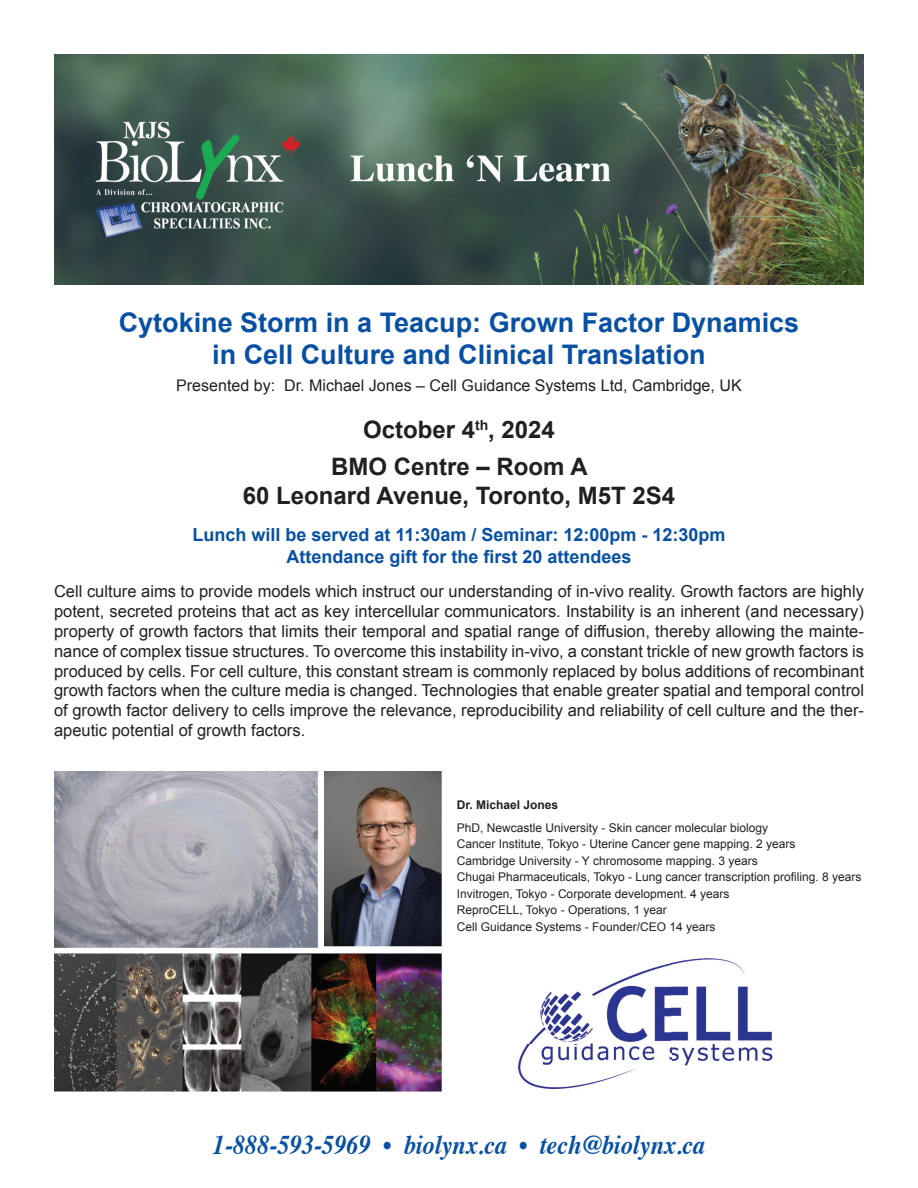
<style>
.page{position:relative;width:918px;height:1188px;background:#fff}
.page>*{position:absolute;margin:0;border:0;box-sizing:border-box;transform-origin:0 0}
.t1{font:700 27px/32.4px "Arial";color:#0850a3;text-align:center}
.t2{font:italic 700 27px "Times";color:#0850a3;scale:.9 1}
.t3{font:700 24px/37.8px "Arial";color:#231f20;text-align:center}
.t4{font:700 18px/21.6px "Arial";color:#0850a3;text-align:center}
.t5{font:16.5px/19.8px "Arial";color:#231f20;text-align:justify}
.t6{font:16.05px "Arial";color:#231f20}
.t7{font:12px/16.5px "Arial";color:#231f20}
.t8{font:700 12px "Arial";color:#231f20}
</style>
<div class="page">
<img style="left:54px;top:54px;width:810px;height:230px">
<img style="left:54px;top:771px;width:264px;height:177px">
<img style="left:54px;top:954px;width:388px;height:138px">
<img style="left:324px;top:771px;width:118px;height:176px">
<img style="left:518px;top:958px;width:255px;height:130px">
<h1 class="t1" style="left:119px;top:307px;width:682px">Cytokine Storm in a Teacup: Grown Factor Dynamics in Cell Culture and Clinical Translation</h1>
<p class="t6" style="left:176px;top:375px;width:567px">Presented by: Dr. Michael Jones – Cell Guidance Systems Ltd, Cambridge, UK</p>
<h2 class="t3" style="left:331px;top:411px;width:258px">October 4<sup>th</sup>, 2024<br>BMO Centre – Room A</h2>
<h2 class="t3" style="left:243px;top:478px;width:434px">60 Leonard Avenue, Toronto, M5T 2S4</h2>
<p class="t4" style="left:192px;top:525px;width:535px">Lunch will be served at 11:30am / Seminar: 12:00pm - 12:30pm<br>Attendance gift for the first 20 attendees</p>
<p class="t5" style="left:54px;top:582px;width:812px">Cell culture aims to provide models which instruct our understanding of in-vivo reality. Growth factors are highly potent, secreted proteins that act as key intercellular communicators. Instability is an inherent (and necessary) property of growth factors that limits their temporal and spatial range of diffusion, thereby allowing the mainte&shy;nance of complex tissue structures. To overcome this instability in-vivo, a constant trickle of new growth factors is produced by cells. For cell culture, this constant stream is commonly replaced by bolus additions of recombinant growth factors when the culture media is changed. Technologies that enable greater spatial and temporal control of growth factor delivery to cells improve the relevance, reproducibility and reliability of cell culture and the ther&shy;apeutic potential of growth factors.</p>
<p class="t8" style="left:457px;top:797px;width:103px">Dr. Michael Jones</p>
<p class="t7" style="left:457px;top:819px;width:406px">PhD, Newcastle University - Skin cancer molecular biology<br>Cancer Institute, Tokyo - Uterine Cancer gene mapping. 2 years<br>Cambridge University - Y chromosome mapping. 3 years<br>Chugai Pharmaceuticals, Tokyo - Lung cancer transcription profiling. 8 years Invitrogen, Tokyo - Corporate development. 4 years<br>ReproCELL, Tokyo - Operations, 1 year<br>Cell Guidance Systems - Founder/CEO 14 years</p>
<h1 class="t2" style="left:213px;top:1120px;width:548px">1-888-593-5969 • biolynx.ca • tech@biolynx.ca</h1>
</div>
